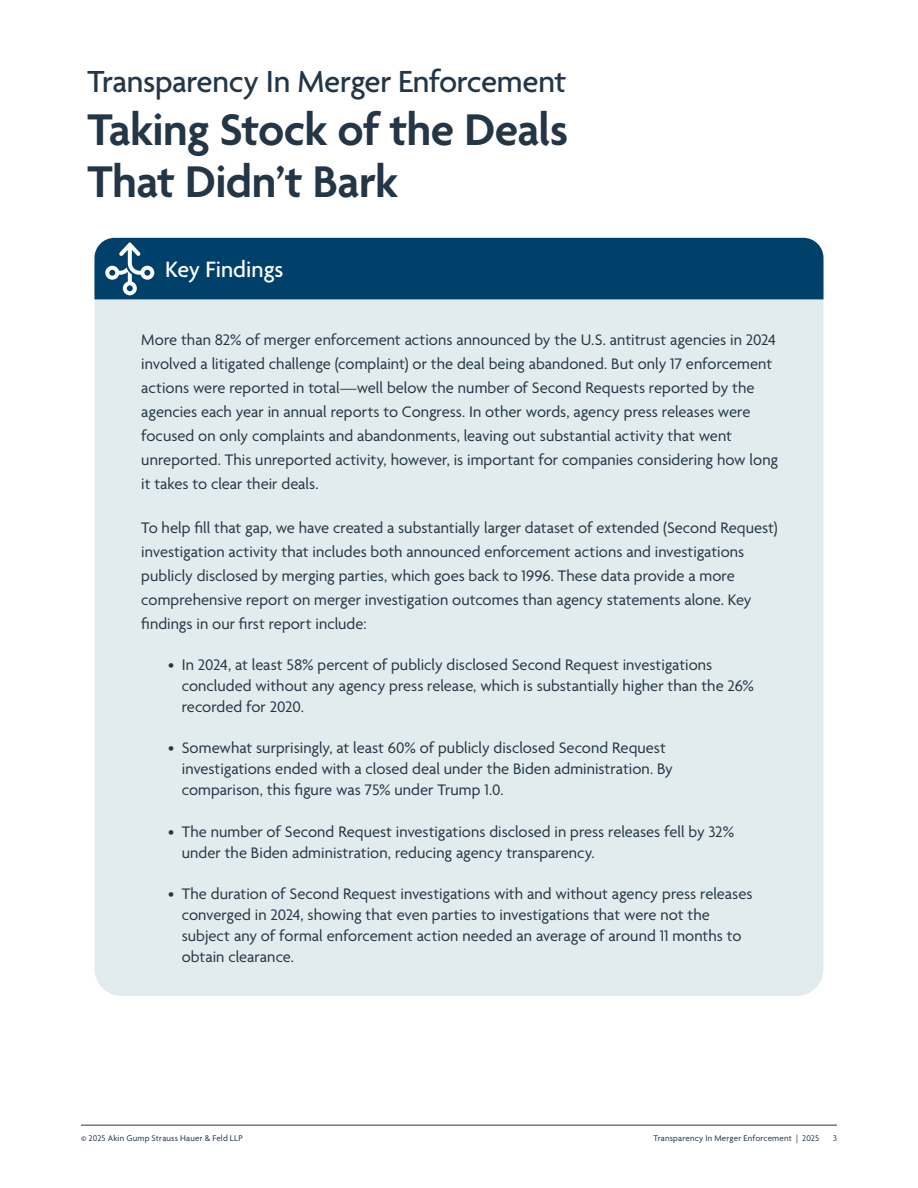
<style>
.page{position:relative;width:918px;height:1188px;background:#fff}
.page>*{position:absolute;margin:0;border:0;box-sizing:border-box;transform-origin:0 0}
.Section_Intro{font:600 48px/52.5px "Agenda";letter-spacing:-.015em;color:#243646}
.Section_Intro-2{font:500 33px "Agenda";letter-spacing:-.01em;color:#243646}
._2nd_level_bullets{font:500 24px "Agenda";color:#fff}
.Body_Copy{font:16.5px/24px "Agenda";color:#243646}
.t1{font:9px "Agenda";letter-spacing:.025em;color:#243646}
</style>
<div class="page">
<hr style="left:81px;top:1125px;width:756px;height:1px;background:#243646">
<div style="left:94px;top:238px;width:730px;height:758px;background:#e2ebed;border-radius:27px"></div>
<div style="left:94px;top:238px;width:730px;height:61px;background:#00416b"></div>
<svg style="left:105px;top:242px;width:49px;height:53px;background:#427291"></svg>
<p class="Section_Intro-2" style="left:87px;top:64px;width:480px">Transparency In Merger Enforcement</p>
<p class="Section_Intro" style="left:87px;top:106px;width:482px">Taking Stock of the Deals<br>That Didn’t Bark</p>
<p class="_2nd_level_bullets" style="left:165px;top:257px;width:120px">Key Findings</p>
<p class="Body_Copy" style="left:141px;top:328px;width:638px">More than 82% of merger enforcement actions announced by the U.S. antitrust agencies in 2024 involved a litigated challenge (complaint) or the deal being abandoned. But only 17 enforcement actions were reported in total—well below the number of Second Requests reported by the agencies each year in annual reports to Congress. In other words, agency press releases were focused on only complaints and abandonments, leaving out substantial activity that went unreported. This unreported activity, however, is important for companies considering how long it takes to clear their deals.</p>
<p class="Body_Copy" style="left:141px;top:517px;width:638px">To help fill that gap, we have created a substantially larger dataset of extended (Second Request) investigation activity that includes both announced enforcement actions and investigations publicly disclosed by merging parties, which goes back to 1996. These data provide a more comprehensive report on merger investigation outcomes than agency statements alone. Key findings in our first report include:</p>
<p class="Body_Copy" style="left:182px;top:655px;width:574px;line-height:21px;text-indent:-14px">• In 2024, at least 58% percent of publicly disclosed Second Request investigations concluded without any agency press release, which is substantially higher than the 26% recorded for 2020.</p>
<p class="Body_Copy" style="left:182px;top:739px;width:493px;line-height:21px;text-indent:-14px">• Somewhat surprisingly, at least 60% of publicly disclosed Second Request investigations ended with a closed deal under the Biden administration. By comparison, this figure was 75% under Trump 1.0.</p>
<p class="Body_Copy" style="left:182px;top:822px;width:554px;line-height:21px;text-indent:-14px">• The number of Second Request investigations disclosed in press releases fell by 32% under the Biden administration, reducing agency transparency.</p>
<p class="Body_Copy" style="left:182px;top:884px;width:572px;line-height:21px;text-indent:-14px">• The duration of Second Request investigations with and without agency press releases converged in 2024, showing that even parties to investigations that were not the subject any of formal enforcement action needed an average of around 11 months to obtain clearance.</p>
<p class="t1" style="left:81px;top:1133px;width:163px">© 2025 Akin Gump Strauss Hauer &amp; Feld LLP</p>
<p class="t1" style="left:653px;top:1133px;width:167px">Transparency In Merger Enforcement | 2025</p>
<p class="t1" style="left:833px;top:1133px;width:5px">3</p>
</div>
